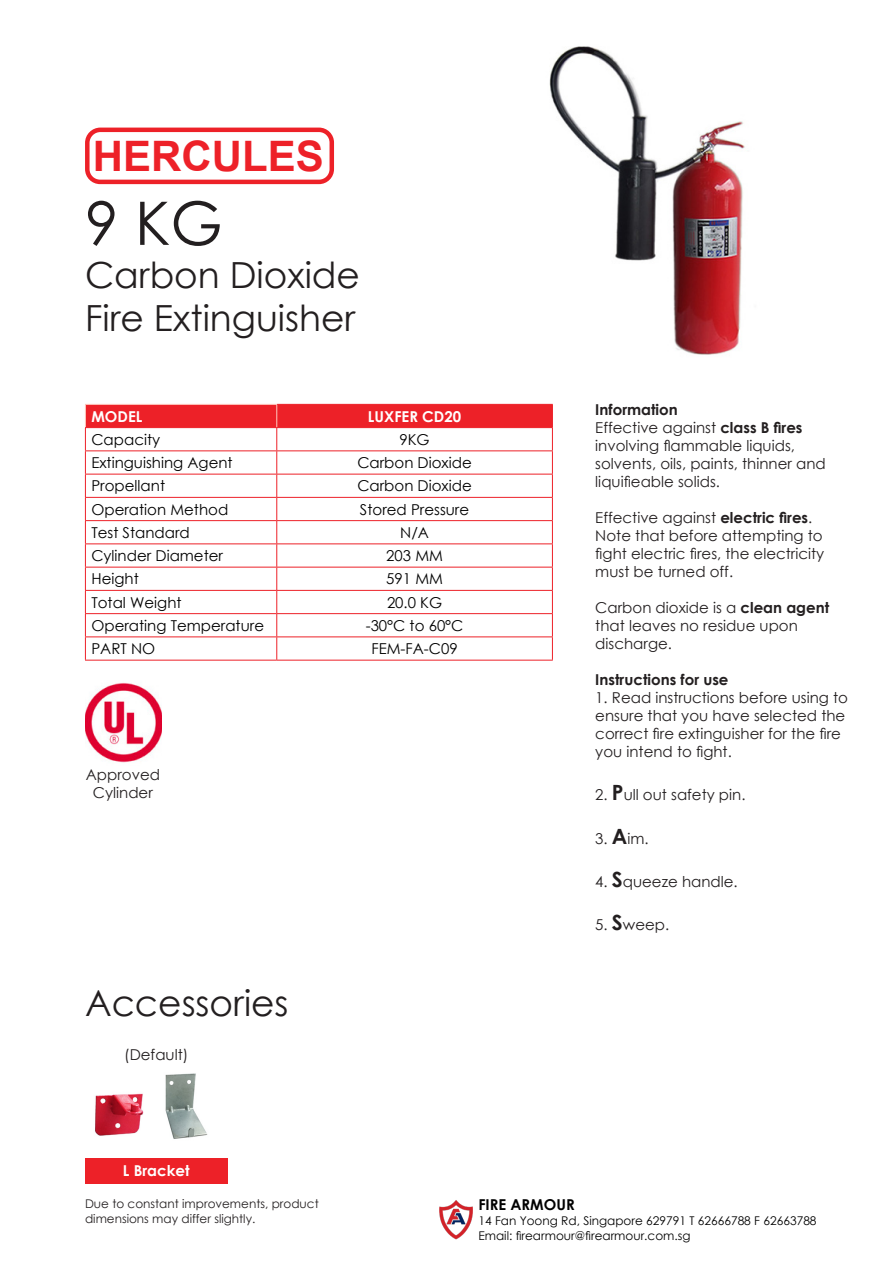
<style>
.page{position:relative;width:893px;height:1263px;background:#fff}
.page>*{position:absolute;margin:0;border:0;box-sizing:border-box;transform-origin:0 0}
.t1{font:60px "Century Gothic";color:#231f20}
.t2{font:700 42px "Arial";color:#ed2128}
.t3{font:36px "Century Gothic";color:#231f20}
.Title_Cover{font:15px/18px "Century Gothic";color:#231f20}
.Normal_Wording_Left{font:15px "Century Gothic";color:#000}
.Normal_Wording_Cente{font:15px "Century Gothic";color:#000}
.t4{font:700 15px "Century Gothic";color:#231f20}
.Normal_Wording_Left-2{font:700 15px "Century Gothic";color:#fff}
.t5{font:700 15px "Century Gothic";color:#000}
.Title_Page{font:700 15px "Century Gothic";color:#fff}
.t6{font:12px/14.4px "Century Gothic";color:#000}
.t7{font:12px/14.4px "Century Gothic";color:#231f20}
.s1{font-weight:700}
.s2{font-weight:700;font-size:21px}
</style>
<div class="page">
<img style="left:439px;top:1200px;width:34px;height:40px">
<hr style="left:85px;top:660px;width:192px;height:1px;background:#ed2128">
<hr style="left:277px;top:660px;width:276px;height:1px;background:#ed2128">
<svg style="left:85px;top:404px;width:468px;height:256px"></svg>
<hr style="left:85px;top:427px;width:192px;height:1px;background:#ed2128">
<hr style="left:277px;top:427px;width:276px;height:1px;background:#ed2128">
<img style="left:549px;top:46px;width:196px;height:309px">
<img style="left:85px;top:683px;width:77px;height:80px">
<div style="left:85px;top:128px;width:249px;height:56px;border:4px solid #ed2128;border-radius:13px"></div>
<div style="left:85px;top:1158px;width:142px;height:25px;background:#ed2128"></div>
<img style="left:95px;top:1093px;width:49px;height:43px">
<img style="left:165px;top:1073px;width:43px;height:66px">
<p class="t2" style="left:93px;top:127px;width:232px">HERCULES</p>
<p class="t1" style="left:85px;top:181px;width:139px">9 KG</p>
<p class="t3" style="left:85px;top:250px;width:276px">Carbon Dioxide</p>
<p class="t3" style="left:85px;top:293px;width:272px">Fire Extinguisher</p>
<p class="Normal_Wording_Left-2" style="left:91px;top:405px;width:52px">MODEL</p>
<p class="Normal_Wording_Left-2" style="left:368px;top:405px;width:95px">LUXFER CD20</p>
<p class="Normal_Wording_Left" style="left:91px;top:429px;width:70px">Capacity</p>
<p class="Normal_Wording_Left" style="left:399px;top:429px;width:32px">9KG</p>
<p class="Normal_Wording_Left" style="left:91px;top:452px;width:143px">Extinguishing Agent</p>
<p class="Normal_Wording_Left" style="left:357px;top:452px;width:116px">Carbon Dioxide</p>
<p class="Normal_Wording_Left" style="left:91px;top:475px;width:75px">Propellant</p>
<p class="Normal_Wording_Left" style="left:357px;top:475px;width:116px">Carbon Dioxide</p>
<p class="Normal_Wording_Left" style="left:91px;top:499px;width:138px">Operation Method</p>
<p class="Normal_Wording_Left" style="left:360px;top:499px;width:111px">Stored Pressure</p>
<p class="Normal_Wording_Left" style="left:91px;top:522px;width:100px">Test Standard</p>
<p class="Normal_Wording_Left" style="left:400px;top:522px;width:30px">N/A</p>
<p class="Normal_Wording_Left" style="left:91px;top:545px;width:133px">Cylinder Diameter</p>
<p class="Normal_Wording_Left" style="left:386px;top:545px;width:58px">203 MM</p>
<p class="Normal_Wording_Left" style="left:91px;top:568px;width:49px">Height</p>
<p class="Normal_Wording_Left" style="left:386px;top:568px;width:58px">591 MM</p>
<p class="Normal_Wording_Left" style="left:91px;top:592px;width:92px">Total Weight</p>
<p class="Normal_Wording_Left" style="left:387px;top:592px;width:57px">20.0 KG</p>
<p class="Normal_Wording_Left" style="left:91px;top:615px;width:174px">Operating Temperature</p>
<p class="Normal_Wording_Cente" style="left:366px;top:615px;width:99px">-30°C to 60°C</p>
<p class="Normal_Wording_Left" style="left:91px;top:638px;width:65px">PART NO</p>
<p class="Normal_Wording_Cente" style="left:371px;top:638px;width:88px">FEM-FA-C09</p>
<p class="Title_Cover" style="left:86px;top:765px;width:76px">Approved</p>
<p class="Title_Cover" style="left:93px;top:783px;width:61px">Cylinder</p>
<p class="t3" style="left:85px;top:977px;width:205px">Accessories</p>
<p class="Title_Cover" style="left:124px;top:1045px;width:66px">(Default)</p>
<p class="Title_Page" style="left:123px;top:1159px;width:68px">L Bracket</p>
<p class="Title_Cover" style="left:595px;top:401px;width:232px"><span class="s1">Information<br></span>Effective against <span class="s1">class B fires </span>involving flammable liquids, solvents, oils, paints, thinner and liquifieable solids.</p>
<p class="Title_Cover" style="left:595px;top:509px;width:230px">Effective against <span class="s1">electric fires</span>.<br>Note that before attempting to fight electric fires, the electricity must be turned off.</p>
<p class="Title_Cover" style="left:595px;top:599px;width:235px">Carbon dioxide is a <span class="s1">clean agent </span>that leaves no residue upon discharge.</p>
<p class="t4" style="left:595px;top:668px;width:135px">Instructions for use</p>
<p class="Title_Cover" style="left:595px;top:689px;width:254px">1. Read instructions before using to ensure that you have selected the correct fire extinguisher for the fire you intend to fight.</p>
<p class="Title_Cover" style="left:595px;top:786px;width:152px">2. <span class="s2">P</span>ull out safety pin.</p>
<p class="Title_Cover" style="left:595px;top:829px;width:55px">3. <span class="s2">A</span>im.</p>
<p class="Title_Cover" style="left:595px;top:872px;width:144px">4. <span class="s2">S</span>queeze handle.</p>
<p class="Title_Cover" style="left:595px;top:915px;width:75px">5. <span class="s2">S</span>weep.</p>
<p class="t7" style="left:85px;top:1196px;width:235px">Due to constant improvements, product dimensions may differ slightly.</p>
<p class="t5" style="left:478px;top:1193px;width:98px">FIRE ARMOUR</p>
<p class="t6" style="left:478px;top:1213px;width:340px">14 Fan Yoong Rd, Singapore 629791 T 62666788 F 62663788<br>Email: firearmour@firearmour.com.sg</p>
</div>
